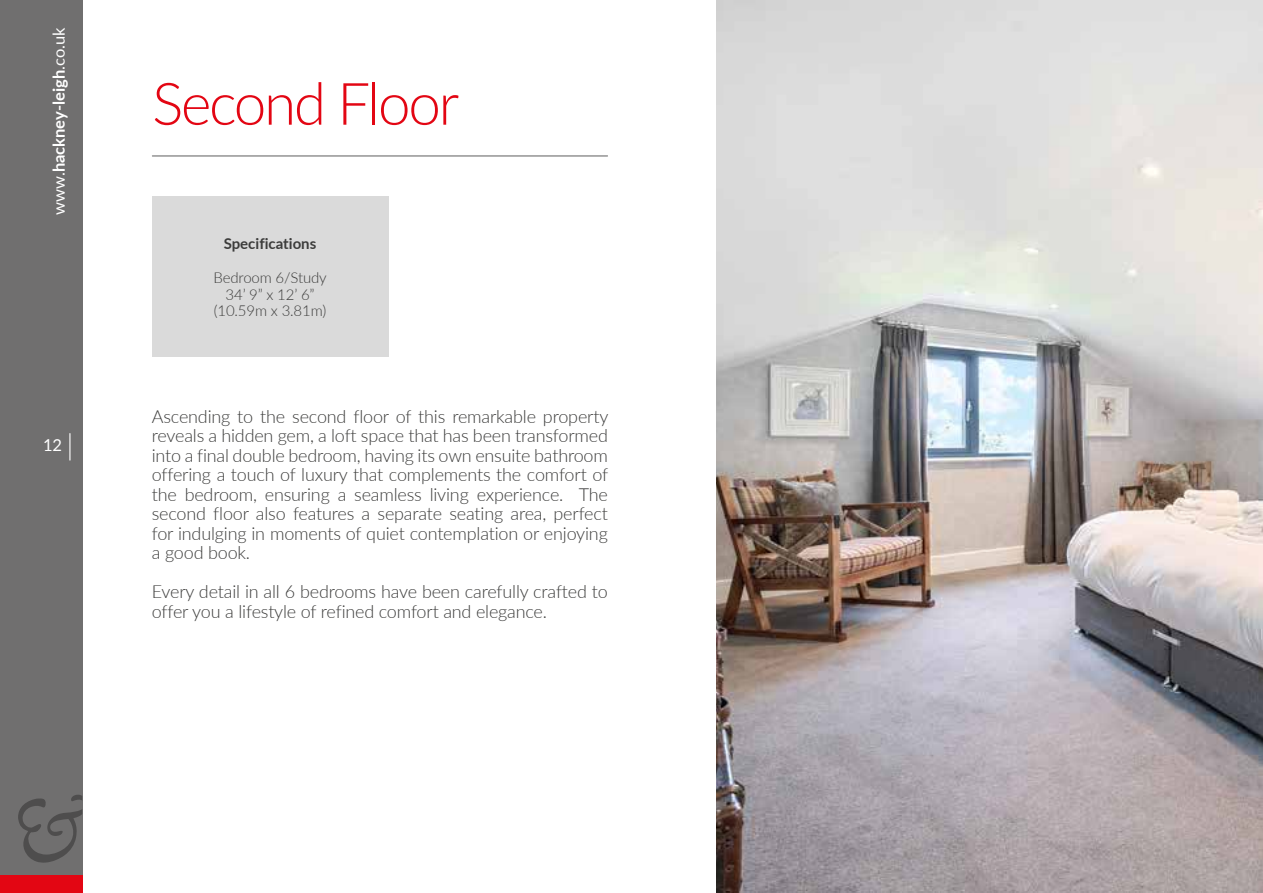
<style>
.page{position:relative;width:1263px;height:893px;background:#fff}
.page>*{position:absolute;margin:0;border:0;box-sizing:border-box;transform-origin:0 0}
.t1{font:300 58.5px "Lato";letter-spacing:-.04em;color:#e30613}
.t2{font:300 18px/19.5px "Lato";letter-spacing:-.01em;color:#3c3c3b;text-align:justify}
.t3{font:700 16.5px "Lato";color:#fff}
.t4{font:16.5px "Lato";color:#fff}
.t5{font:300 15px/16.5px "Lato";letter-spacing:-.01em;color:#3c3c3b;text-align:center}
.t6{font:700 15px "Lato";color:#3c3c3b}
.s1{font-weight:400}
</style>
<div class="page">
<hr style="left:152px;top:155px;width:455px;height:2px;background:#706f6f">
<div style="left:152px;top:196px;width:236px;height:161px;background:#dadada"></div>
<img style="left:716px;top:0;width:547px;height:893px">
<div style="left:0;top:0;width:83px;height:893px;background:#706f6f"></div>
<div style="left:0;top:876px;width:83px;height:17px;background:#e30613"></div>
<svg style="left:69px;top:434px;width:1px;height:26px"></svg>
<svg style="left:18px;top:795px;width:64px;height:68px"></svg>
<p class="t3" style="left:47px;top:215px;width:189px;rotate:-90deg"><span class="s1">www.</span>hackney-leigh<span class="s1">.co.uk</span></p>
<p class="t4" style="left:43px;top:433px;width:21px">12</p>
<h1 class="t1" style="left:152px;top:63px;width:308px">Second Floor</h1>
<p class="t6" style="left:224px;top:233px;width:94px">Specifications</p>
<p class="t5" style="left:214px;top:269px;width:115px">Bedroom 6/Study<br>34’ 9” x 12’ 6” (10.59m x 3.81m)</p>
<p class="t2" style="left:152px;top:406px;width:458px">Ascending to the second floor of this remarkable property reveals a hidden gem, a loft space that has been transformed into a final double bedroom, having its own ensuite bathroom offering a touch of luxury that complements the comfort of the bedroom, ensuring a seamless living experience. The second floor also features a separate seating area, perfect for indulging in moments of quiet contemplation or enjoying a good book.</p>
<p class="t2" style="left:152px;top:581px;width:458px">Every detail in all 6 bedrooms have been carefully crafted to offer you a lifestyle of refined comfort and elegance.</p>
</div>
